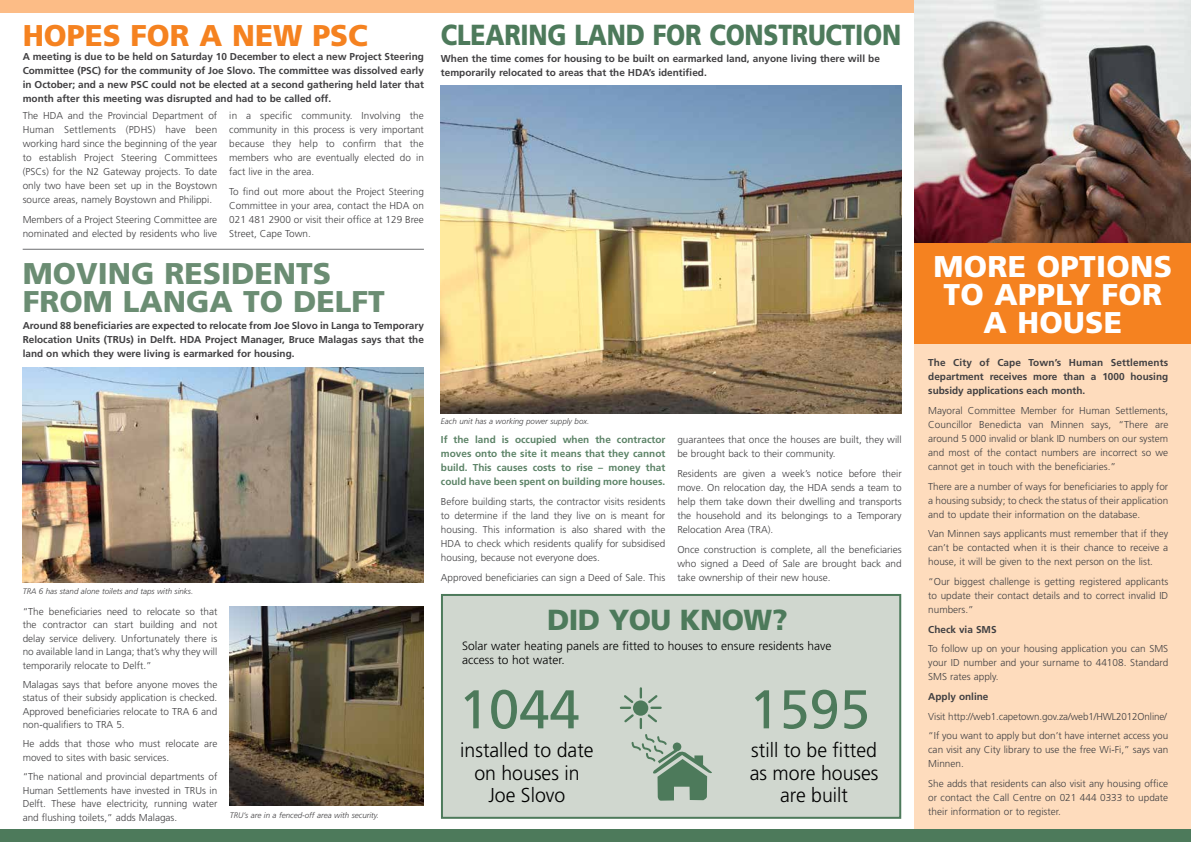
<style>
.page{position:relative;width:1191px;height:842px;background:#fff}
.page>*{position:absolute;margin:0;border:0;box-sizing:border-box;transform-origin:0 0}
.t1{font:54.5px "Frutiger";color:#4d7a5b}
.t2{font:900 30px/28px "Frutiger";color:#6b8d73}
.t3{font:900 30px/28px "Frutiger";letter-spacing:.01em;color:#fff}
.t4{font:900 30px "Frutiger";color:#f58220}
.t5{font:900 29px "Frutiger";letter-spacing:-.01em;color:#4d7a5b;scale:.85 1}
.t6{font:900 29px "Frutiger";letter-spacing:-.01em;color:#4d7a5b}
.t7{font:300 20.1px/22.1px "Frutiger";color:#000;text-align:center}
.t8{font:300 12px/14px "Frutiger";color:#000}
.t9{font:300 10px/14px "Frutiger";color:#414042;text-align:justify}
.t10{font:700 10px/14px "Frutiger";color:#414042;text-align:justify}
.t11{font:700 10px/14px "Frutiger";color:#5c8367;text-align:justify}
.t12{font:italic 300 8px "Frutiger";color:#414042}
</style>
<div class="page">
<div style="left:441px;top:594px;width:460px;height:225px;background:#d0d7cf;border:2px solid #4d7a5b"></div>
<div style="left:0;top:0;width:914px;height:13px;background:#fcbc86"></div>
<img style="left:914px;top:0;width:277px;height:244px">
<div style="left:914px;top:244px;width:277px;height:598px;background:#fedcbd"></div>
<div style="left:914px;top:244px;width:277px;height:100px;background:#f58220"></div>
<div style="left:0;top:829px;width:1191px;height:13px;background:#4d7a5b"></div>
<hr style="left:23px;top:249px;width:401px;height:1px;background:#6d6e71">
<img style="left:23px;top:368px;width:401px;height:214px">
<img style="left:230px;top:607px;width:194px;height:198px">
<img style="left:441px;top:85px;width:460px;height:329px">
<svg style="left:621px;top:688px;width:91px;height:113px"></svg>
<h2 class="t4" style="left:23px;top:17px;width:63px">HOPES</h2>
<h2 class="t4" style="left:131px;top:17px;width:201px">FOR A NEW PSC</h2>
<p class="t10" style="left:23px;top:49px;width:403px">A meeting is due to be held on Saturday 10 December to elect a new Project Steering Committee (PSC) for the community of Joe Slovo. The committee was dissolved early in October; and a new PSC could not be elected at a second gathering held later that month after this meeting was disrupted and had to be called off.</p>
<p class="t9" style="left:23px;top:109px;width:196px">The HDA and the Provincial Department of Human Settlements (PDHS) have been working hard since the beginning of the year to establish Project Steering Committees (PSCs) for the N2 Gateway projects. To date only two have been set up in the Boystown source areas, namely Boystown and Philippi.</p>
<p class="t9" style="left:23px;top:213px;width:196px">Members of a Project Steering Committee are nominated and elected by residents who live</p>
<p class="t9" style="left:229px;top:109px;width:196px">in a specific community. Involving the community in this process is very important because they help to confirm that the members who are eventually elected do in fact live in the area.</p>
<p class="t9" style="left:229px;top:185px;width:196px">To find out more about the Project Steering Committee in your area, contact the HDA on 021 481 2900 or visit their office at 129 Bree Street, Cape Town.</p>
<h2 class="t2" style="left:23px;top:259px;width:363px">MOVING RESIDENTS<br>FROM LAN GA TO DE LFT</h2>
<p class="t10" style="left:23px;top:318px;width:403px">Around 88 beneficiaries are expected to relocate from Joe Slovo in Langa to Temporary Relocation Units (TRUs) in Delft. H DA Project Manager, Bruce Malagas says that the land on which they were living is earmarked for housing.</p>
<h3 class="t5" style="left:441px;top:18px;width:196px">CLEARING LAND</h3>
<h3 class="t5" style="left:653px;top:18px;width:290px">FOR CONSTRUCTION</h3>
<p class="t10" style="left:441px;top:52px;width:440px">When the time comes for housing to be built on earmarked land, anyone living there will be temporarily relocated to areas that the H DA’s identified.</p>
<p class="t12" style="left:23px;top:586px;width:172px">TRA 6 has stand alone toilets and taps with sinks.</p>
<p class="t9" style="left:23px;top:604px;width:196px;line-height:13.5px">“The beneficiaries need to relocate so that the contractor can start building and not delay service delivery. Unfortunately there is no available land in Langa; that’s why they will temporarily relocate to Delft.”</p>
<p class="t9" style="left:23px;top:677px;width:196px;line-height:13.5px">Malagas says that before anyone moves the status of their subsidy application is checked.<br>Approved beneficiaries relocate to TRA 6 and non-qualifiers to TRA 5.</p>
<p class="t9" style="left:23px;top:737px;width:196px;line-height:13.5px">He adds that those who must relocate are moved to sites with basic services.</p>
<p class="t9" style="left:23px;top:770px;width:196px;line-height:13.5px">“The national and provincial departments of Human Settlements have invested in TRUs in Delft. These have electricity, running water and flushing toilets,” adds Malagas.</p>
<p class="t12" style="left:230px;top:810px;width:151px">TRU’s are in a fenced-off area with security.</p>
<p class="t12" style="left:441px;top:417px;width:150px">Each unit has a working power supply box.</p>
<p class="t11" style="left:441px;top:433px;width:226px">If the land is occupied when the contractor moves onto the site it means that they cannot build. This causes costs to rise – money that could have been spent on building more houses.</p>
<p class="t9" style="left:441px;top:495px;width:226px">Before building starts, the contractor visits residents to determine if the land they live on is meant for housing. This information is also shared with the HDA to check which residents qualify for subsidised housing, because not everyone does.</p>
<p class="t9" style="left:441px;top:570px;width:226px">Approved beneficiaries can sign a Deed of Sale. This</p>
<p class="t9" style="left:677px;top:433px;width:226px">guarantees that once the houses are built, they will be brought back to their community.</p>
<p class="t9" style="left:677px;top:467px;width:226px">Residents are given a week’s notice before their move. On relocation day, the HDA sends a team to help them take down their dwelling and transports the household and its belongings to a Temporary Relocation Area (TRA).</p>
<p class="t9" style="left:677px;top:542px;width:226px">Once construction is complete, all the beneficiaries who signed a Deed of Sale are brought back and take ownership of their new house.</p>
<h3 class="t6" style="left:547px;top:602px;width:242px">DID YOU KNOW?</h3>
<p class="t8" style="left:462px;top:638px;width:371px">Solar water heating panels are fitted to houses to ensure residents have access to hot water.</p>
<h1 class="t1" style="left:458px;top:677px;width:123px">1044</h1>
<h3 class="t7" style="left:460px;top:739px;width:135px">installed to date on houses in<br>Joe Slovo</h3>
<h3 class="t7" style="left:750px;top:739px;width:130px">still to be fitted as more houses are built</h3>
<h1 class="t1" style="left:749px;top:677px;width:123px">1595</h1>
<h2 class="t3" style="left:943px;top:252px;width:207px;text-indent:-10px">MORE OPTIONS<br>TO APP</h2>
<h2 class="t3" style="left:983px;top:280px;width:180px;text-indent:72px">LY FOR<br>A HOUSE</h2>
<p class="t10" style="left:928px;top:356px;width:242px">The City of Cape Town’s H uman Settlements department receives more than a 1000 housing subsidy applications each month.</p>
<p class="t9" style="left:928px;top:404px;width:242px">Mayoral Committee Member for Human Settlements, Councillor Benedicta van Minnen says, “There are around 5 000 invalid or blank ID numbers on our system and most of the contact numbers are incorrect so we cannot get in touch with the beneficiaries.”</p>
<p class="t9" style="left:928px;top:479px;width:242px">There are a number of ways for beneficiaries to apply for a housing subsidy; to check the status of their application and to update their information on the database.</p>
<p class="t9" style="left:928px;top:527px;width:242px">Van Minnen says applicants must remember that if they can’t be contacted when it is their chance to receive a house, it will be given to the next person on the list.</p>
<p class="t9" style="left:928px;top:575px;width:241px">“Our biggest challenge is getting registered applicants to update their contact details and to correct invalid ID numbers.”</p>
<p class="t10" style="left:928px;top:622px;width:69px">Check via SMS</p>
<p class="t9" style="left:928px;top:642px;width:242px">To follow up on your housing application you can SMS your ID number and your surname to 44108. Standard SMS rates apply.</p>
<p class="t10" style="left:928px;top:689px;width:62px">Apply online</p>
<p class="t9" style="left:928px;top:706px;width:241px;line-height:19.7px">Visit http://web1.capetown.gov.za/web1/HWL2012Online/ “If you want to apply but don’t have internet access you</p>
<p class="t9" style="left:928px;top:743px;width:242px">can visit any City library to use the free Wi-Fi,” says van<br>Minnen.</p>
<p class="t9" style="left:928px;top:777px;width:242px">She adds that residents can also visit any housing office or contact the Call Centre on 021 444 0333 to update their information or to register.</p>
</div>
